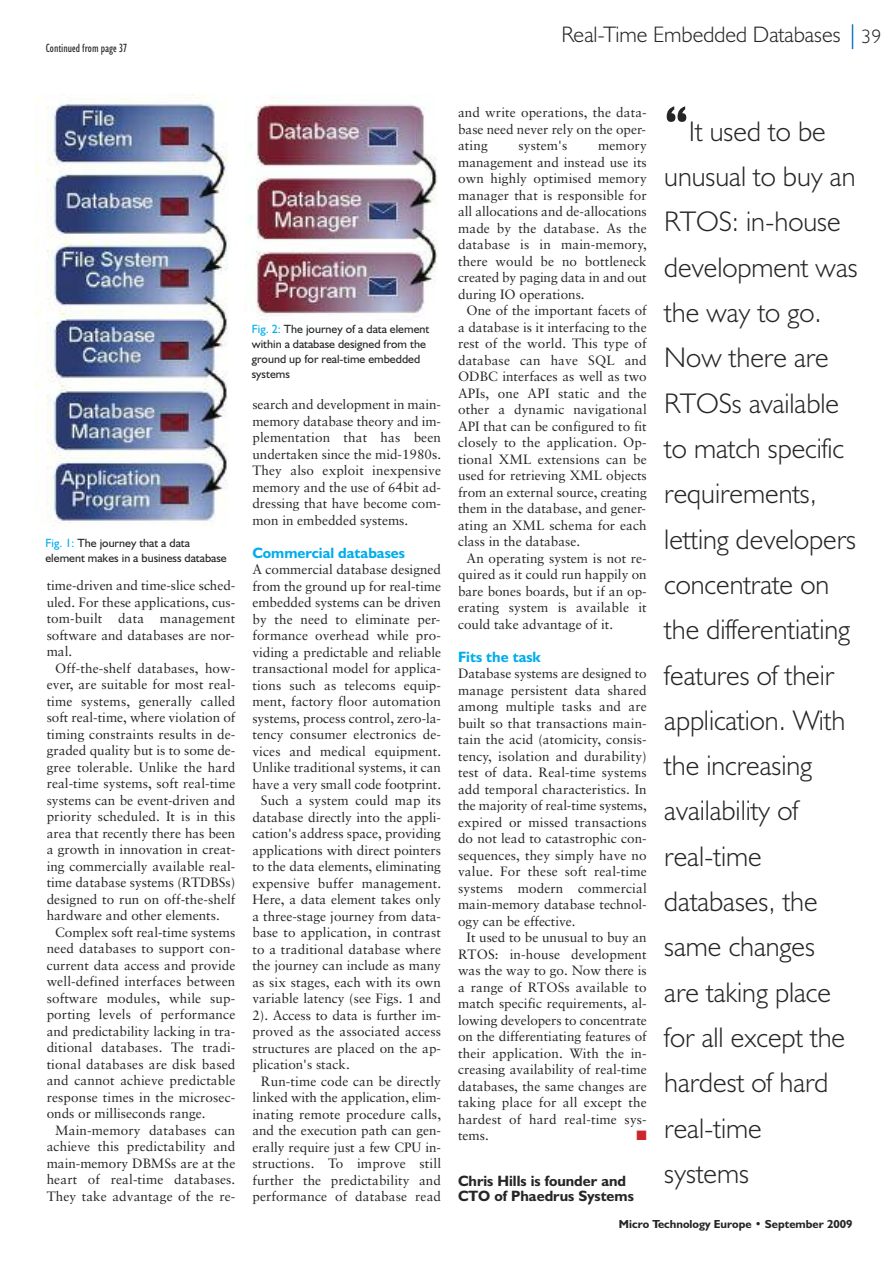
<style>
.page{position:relative;width:895px;height:1263px;background:#fff}
.page>*{position:absolute;margin:0;border:0;box-sizing:border-box;transform-origin:0 0}
.t1{font:300 28.5px/45.3px "Humanist 521 BT";color:#272627}
.t2{font:300 22.5px "Humanist 521 BT";color:#272627}
.t3{font:700 15px/15.3px "Humanist 521 BT";color:#272627}
.t4{font:700 15px "Humanist 521 BT";color:#00aded}
.t5{font:13.5px/16.5px "Sabon";color:#272627;text-align:justify}
.t6{font:13.5px "Zapf Dingbats ITC";color:#cc262b}
.t7{font:12px/15px "Humanist 521 BT";color:#272627}
.t8{font:condensed 12px "Humanist 521 BT";color:#272627}
.t9{font:700 11.7px "Humanist 521 BT";color:#272627}
.s1{font-size:19.5px}
.s2{color:#00aded}
.s3{font-family:"Britannic";font-weight:700;font-size:51px}
</style>
<div class="page">
<svg style="left:852px;top:24px;width:1px;height:25px"></svg>
<img style="left:36px;top:95px;width:192px;height:431px">
<img style="left:249px;top:104px;width:188px;height:216px">
<p class="t8" style="left:46px;top:44px;width:83px">Continued from page 37</p>
<h2 class="t2" style="left:561px;top:27px;width:321px">Real-Time Embedded Databases <span class="s1">39</span></h2>
<p class="t7" style="left:45px;top:537px;width:183px"><span class="s2">Fig. 1:</span> The journey that a data element makes in a business database</p>
<p class="t5" style="left:47px;top:578px;width:190px">time-driven and time-slice sched&shy;uled. For these applications, cus&shy;tom-built data management software and databases are nor&shy;mal.</p>
<p class="t5" style="left:47px;top:661px;width:190px;text-indent:9px">Off-the-shelf databases, how&shy;ever, are suitable for most real&shy;time systems, generally called soft real-time, where violation of timing constraints results in de&shy;graded quality but is to some de&shy;gree tolerable. Unlike the hard real-time systems, soft real-time systems can be event-driven and priority scheduled. It is in this area that recently there has been a growth in innovation in creat&shy;ing commercially available real&shy;time database systems (RTDBSs) designed to run on off-the-shelf hardware and other elements.</p>
<p class="t5" style="left:47px;top:925px;width:190px;text-indent:9px">Complex soft real-time systems need databases to support con&shy;current data access and provide well-defined interfaces between software modules, while sup&shy;porting levels of performance and predictability lacking in tra&shy;ditional databases. The tradi&shy;tional databases are disk based and cannot achieve predictable response times in the microsec&shy;onds or milliseconds range.</p>
<p class="t5" style="left:47px;top:1123px;width:190px;text-indent:9px">Main-memory databases can achieve this predictability and main-memory DBMSs are at the heart of real-time databases.<br>They take advantage of the re-</p>
<p class="t7" style="left:252px;top:323px;width:179px"><span class="s2">Fig. 2:</span> The journey of a data element within a database designed from the ground up for real-time embedded systems</p>
<p class="t5" style="left:252px;top:397px;width:190px">search and development in main&shy;memory database theory and im&shy;plementation that has been undertaken since the mid-1980s.<br>They also exploit inexpensive memory and the use of 64bit ad&shy;dressing that have become com&shy;mon in embedded systems.</p>
<p class="t4" style="left:252px;top:547px;width:154px">Commercial databases</p>
<p class="t5" style="left:252px;top:562px;width:190px">A commercial database designed</p>
<p class="t5" style="left:252px;top:579px;width:190px">from the ground up for real-time</p>
<p class="t5" style="left:252px;top:595px;width:190px">embedded systems can be driven</p>
<p class="t5" style="left:252px;top:612px;width:189px">by the need to eliminate per-</p>
<p class="t5" style="left:252px;top:628px;width:190px">formance overhead while pro-</p>
<p class="t5" style="left:252px;top:645px;width:190px">viding a predictable and reliable</p>
<p class="t5" style="left:252px;top:661px;width:190px">transactional model for applica-</p>
<p class="t5" style="left:252px;top:678px;width:190px">tions such as telecoms equip-</p>
<p class="t5" style="left:252px;top:694px;width:190px">ment, factory floor automation</p>
<p class="t5" style="left:252px;top:711px;width:190px">systems, process control, zero-la-</p>
<p class="t5" style="left:252px;top:727px;width:190px">tency consumer electronics de-</p>
<p class="t5" style="left:252px;top:744px;width:190px">vices and medical equipment.</p>
<p class="t5" style="left:252px;top:760px;width:190px">Unlike traditional systems, it can</p>
<p class="t5" style="left:252px;top:777px;width:190px">have a very small code footprint.</p>
<p class="t5" style="left:261px;top:793px;width:182px">Such a system could map its</p>
<p class="t5" style="left:252px;top:810px;width:190px">database directly into the appli-</p>
<p class="t5" style="left:252px;top:826px;width:190px">cation's address space, providing</p>
<p class="t5" style="left:252px;top:843px;width:190px">applications with direct pointers</p>
<p class="t5" style="left:252px;top:859px;width:190px">to the data elements, eliminating</p>
<p class="t5" style="left:252px;top:876px;width:190px">expensive buffer management.</p>
<p class="t5" style="left:252px;top:892px;width:190px">Here, a data element takes only</p>
<p class="t5" style="left:252px;top:909px;width:190px">a three-stage journey from data-</p>
<p class="t5" style="left:252px;top:925px;width:190px">base to application, in contrast</p>
<p class="t5" style="left:252px;top:942px;width:190px">to a traditional database where</p>
<p class="t5" style="left:252px;top:958px;width:190px">the journey can include as many</p>
<p class="t5" style="left:252px;top:975px;width:190px">as six stages, each with its own</p>
<p class="t5" style="left:252px;top:991px;width:190px">variable latency (see Figs. 1 and</p>
<p class="t5" style="left:252px;top:1008px;width:190px">2). Access to data is further im-</p>
<p class="t5" style="left:252px;top:1024px;width:190px">proved as the associated access</p>
<p class="t5" style="left:252px;top:1041px;width:190px">structures are placed on the ap-</p>
<p class="t5" style="left:252px;top:1057px;width:99px">plication's stack.</p>
<p class="t5" style="left:261px;top:1074px;width:182px">Run-time code can be directly</p>
<p class="t5" style="left:252px;top:1090px;width:190px">linked with the application, elim-</p>
<p class="t5" style="left:252px;top:1107px;width:190px">inating remote procedure calls,</p>
<p class="t5" style="left:252px;top:1123px;width:190px">and the execution path can gen-</p>
<p class="t5" style="left:252px;top:1140px;width:190px">erally require just a few CPU in-</p>
<p class="t5" style="left:252px;top:1156px;width:190px">structions. To improve still</p>
<p class="t5" style="left:252px;top:1173px;width:190px">further the predictability and</p>
<p class="t5" style="left:252px;top:1189px;width:190px">performance of database read</p>
<p class="t5" style="left:458px;top:105px;width:190px">and write operations, the data&shy;base need never rely on the oper&shy;ating</p>
<p class="t5" style="left:518px;top:138px;width:50px">system's</p>
<p class="t5" style="left:458px;top:138px;width:190px;text-indent:140px">memory management and instead use its own highly optimised memory manager that is responsible for all allocations and de-allocations made by the database. As the database is in main-memory, there would be no bottleneck created by paging data in and out during IO operations.</p>
<p class="t5" style="left:458px;top:303px;width:190px;text-indent:9px">One of the important facets of a database is it interfacing to the rest of the world. This type of database can have SQL and ODBC interfaces as well as two APIs, one API static and the other a dynamic navigational API that can be configured to fit closely to the application. Op&shy;tional XML extensions can be used for retrieving XML objects from an external source, creating them in the database, and gener&shy;ating an XML schema for each class in the database.</p>
<p class="t5" style="left:458px;top:551px;width:190px;text-indent:9px">An operating system is not re&shy;quired as it could run happily on bare bones boards, but if an op&shy;erating system is available it could take advantage of it.</p>
<p class="t4" style="left:458px;top:652px;width:84px">Fits the task</p>
<p class="t5" style="left:458px;top:666px;width:190px">Database systems are designed to manage persistent data shared among multiple tasks and are built so that transactions main&shy;tain the acid (atomicity, consis&shy;tency, isolation and durability) test of data. Real-time systems add temporal characteristics. In the majority of real-time systems, expired or missed transactions do not lead to catastrophic con&shy;sequences, they simply have no value. For these soft real-time systems modern commercial main-memory database technol&shy;ogy can be effective.</p>
<p class="t5" style="left:458px;top:930px;width:190px;text-indent:9px">It used to be unusual to buy an RTOS: in-house development was the way to go. Now there is a range of RTOSs available to match specific requirements, al&shy;lowing developers to concentrate on the differentiating features of their application. With the in&shy;creasing availability of real-time databases, the same changes are taking place for all except the hardest of hard real-time sys&shy;tems.</p>
<p class="t6" style="left:636px;top:1128px;width:12px">■</p>
<p class="t3" style="left:458px;top:1175px;width:177px">Chris Hills is founder and<br>CTO of Phaedrus Systems</p>
<p class="t1" style="left:664px;top:112px;width:195px"><span class="s3">“</span>It used to be unusual to buy an<br>RTOS: in-house development was the way to go.<br>Now there are<br>RTOSs available to match specific requirements, letting developers concentrate on the differentiating features of their application. With the increasing availability of real-time databases, the same changes<br>are taking place for all except the hardest of hard real-time<br>systems</p>
<p class="t9" style="left:619px;top:1220px;width:235px">Micro Technology Europe • September 2009</p>
</div>
